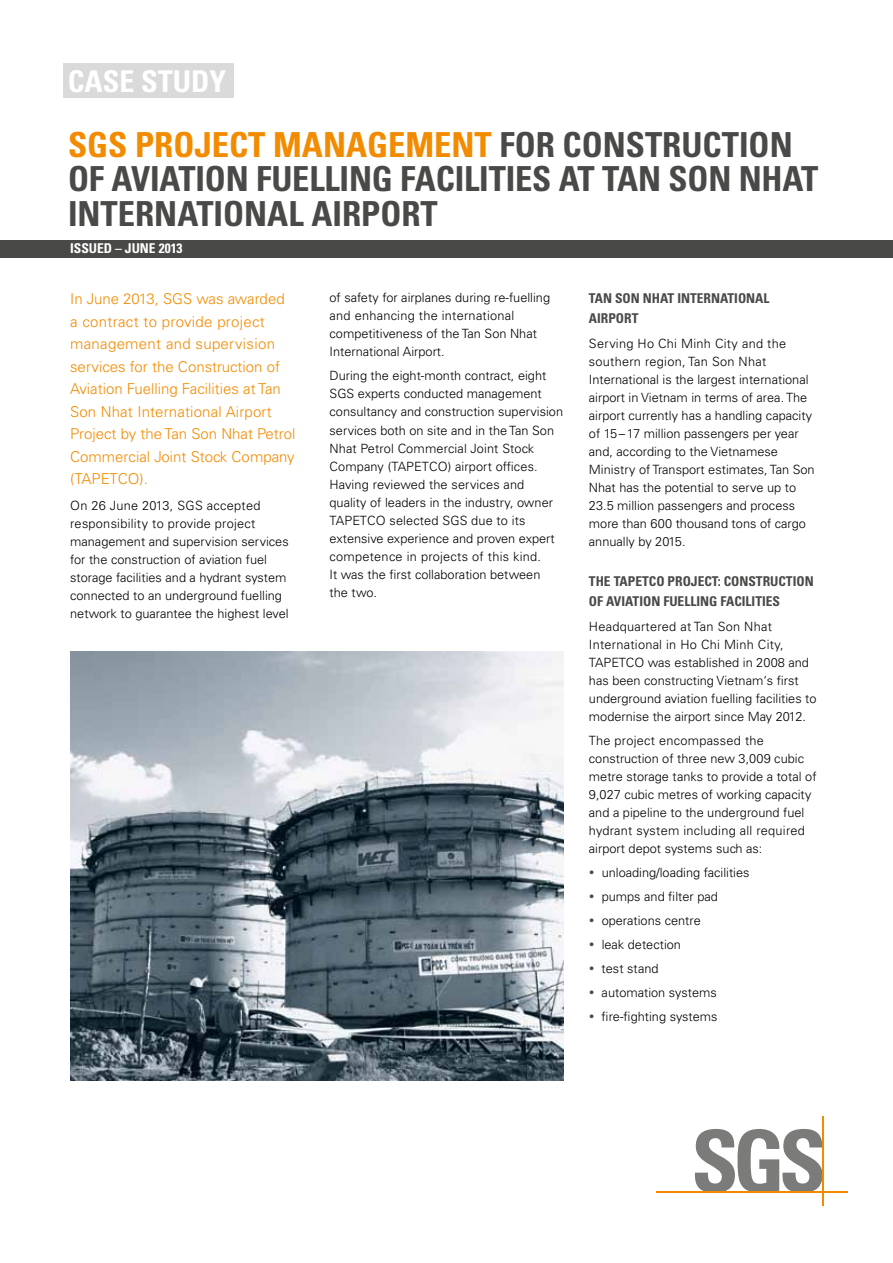
<style>
.page{position:relative;width:893px;height:1263px;background:#fff}
.page>*{position:absolute;margin:0;border:0;box-sizing:border-box;transform-origin:0 0}
.t1{font:700 condensed 34.5px/34.5px "Univers LT Std";color:#494948}
.t2{font:700 condensed 30px "Univers LT Std";color:#fff}
.t3{font:300 15px/22.5px "Univers LT Std";color:#f28b00}
.t4{font:700 condensed 13.5px/20.2px "Univers LT Std";color:#494948}
.t5{font:700 condensed 13.5px "Univers LT Std";color:#fff}
.t6{font:300 12.75px/18px "Univers LT Std";color:#000}
.s1{color:#f28b00}
</style>
<div class="page">
<div style="left:64px;top:64px;width:170px;height:34px;background:#dadada"></div>
<div style="left:0;top:240px;width:893px;height:17px;background:#494948"></div>
<svg style="left:694px;top:1129px;width:128px;height:63px"></svg>
<hr style="left:656px;top:1192px;width:192px;height:1px;background:#f28b00">
<hr style="left:822px;top:1116px;width:2px;height:90px;background:#f28b00">
<img style="left:70px;top:652px;width:493px;height:428px">
<h2 class="t2" style="left:68px;top:63px;width:160px">CASE STUDY</h2>
<h1 class="t1" style="left:68px;top:127px;width:752px"><span class="s1">SGS PROJECT MANAGEMENT</span> FOR CONSTRUCTION<br>OF AVIATION FUELLING FACILITIES AT TAN SON NHAT<br>INTERNATIONAL AIRPORT</h1>
<p class="t5" style="left:70px;top:240px;width:114px">ISSUED – JUNE 2013</p>
<p class="t3" style="left:70px;top:287px;width:227px">In June 2013, SGS was awarded a contract to provide project management and supervision services for the Construction of<br>Aviation Fuelling Facilities at Tan<br>Son Nhat International Airport<br>Project by the Tan Son Nhat Petrol<br>Commercial Joint Stock Company (TAPETCO).</p>
<p class="t6" style="left:70px;top:496px;width:220px">On 26 June 2013, SGS accepted responsibility to provide project management and supervision services for the construction of aviation fuel storage facilities and a hydrant system connected to an underground fuelling network to guarantee the highest level</p>
<p class="t6" style="left:330px;top:289px;width:222px">of safety for airplanes during re-fuelling and enhancing the international competitiveness of the Tan Son Nhat International Airport.</p>
<p class="t6" style="left:330px;top:367px;width:235px">During the eight-month contract, eight SGS experts conducted management consultancy and construction supervision services both on site and in the Tan Son Nhat Petrol Commercial Joint Stock Company (TAPETCO) airport offices.<br>Having reviewed the services and quality of leaders in the industry, owner TAPETCO selected SGS due to its extensive experience and proven expert competence in projects of this kind.<br>It was the first collaboration between<br>the two.</p>
<p class="t4" style="left:589px;top:288px;width:182px">TAN SON NHAT INTERNATIONAL<br>AIRPORT</p>
<p class="t6" style="left:589px;top:334px;width:227px">Serving Ho Chi Minh City and the southern region, Tan Son Nhat International is the largest international airport in Vietnam in terms of area. The airport currently has a handling capacity of 15–17 million passengers per year and, according to the Vietnamese Ministry of Transport estimates, Tan Son Nhat has the potential to serve up to 23.5 million passengers and process more than 600 thousand tons of cargo annually by 2015.</p>
<p class="t4" style="left:589px;top:571px;width:55px">THE TAPETCO</p>
<p class="t4" style="left:589px;top:571px;width:226px;text-indent:79px">PROJECT: CONSTRUCTION<br>OF AVIATION FUELLING FACILITIES</p>
<p class="t6" style="left:589px;top:617px;width:229px">Headquartered at Tan Son Nhat International in Ho Chi Minh City, TAPETCO was established in 2008 and has been constructing Vietnam‘s first underground aviation fuelling facilities to modernise the airport since May 2012.</p>
<p class="t6" style="left:589px;top:731px;width:229px">The project encompassed the construction of three new 3,009 cubic metre storage tanks to provide a total of 9,027 cubic metres of working capacity and a pipeline to the underground fuel hydrant system including all required airport depot systems such as:</p>
<p class="t6" style="left:602px;top:860px;width:149px;line-height:24px">unloading/loading facilities pumps and filter pad operations centre<br>leak detection<br>test stand<br>automation systems fire-fighting systems</p>
</div>
